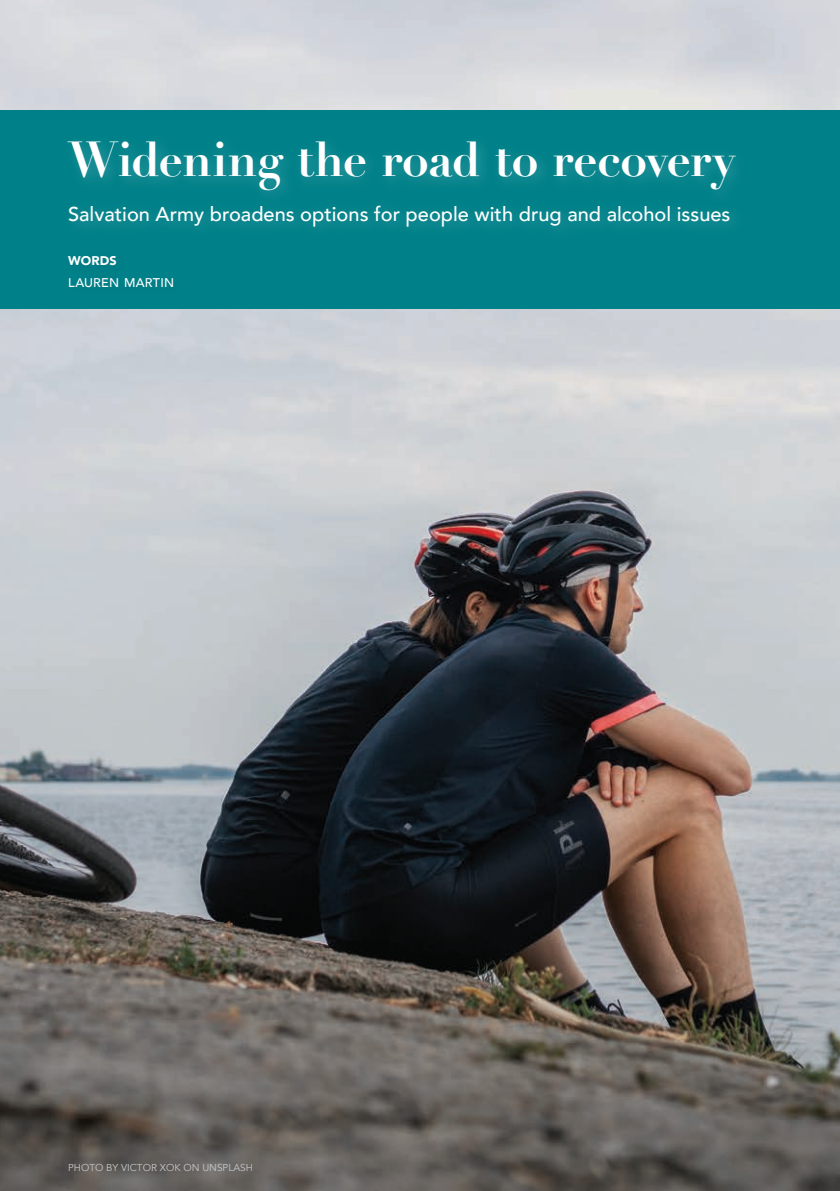
<style>
.page{position:relative;width:840px;height:1191px;background:#fff}
.page>*{position:absolute;margin:0;border:0;box-sizing:border-box;transform-origin:0 0}
.Salvos_Header{font:700 48px "Didot";letter-spacing:-.01em;color:#fff}
.Salvos_Subhead{font:500 20px "Avenir";color:#fff}
.Salvos_By-Line{font:500 12.6px/22px "Avenir";letter-spacing:.015em;color:#fff}
.Image_Credit{font:10px "Avenir";color:#c7c8ca}
.s1{font-weight:900}
</style>
<div class="page">
<img style="left:0;top:0;width:839px;height:1191px">
<div style="left:0;top:110px;width:839px;height:199px;background:#008189"></div>
<div style="left:62px;top:198px;width:683px;height:43px;background:#05838b"></div>
<div style="left:62px;top:134px;width:687px;height:72px;background:#fff;opacity:.2"></div>
<p class="Salvos_Header" style="left:68px;top:129px;width:668px">Widening the road to recovery</p>
<p class="Salvos_Subhead" style="left:68px;top:196px;width:663px">Salvation Army broadens options for people with drug and alcohol issues</p>
<p class="Salvos_By-Line" style="left:68px;top:249px;width:107px"><span class="s1">WORDS<br></span>LAUREN MARTIN</p>
<p class="Image_Credit" style="left:68px;top:1161px;width:186px">PHOTO BY VICTOR XOK ON UNSPLASH</p>
</div>
